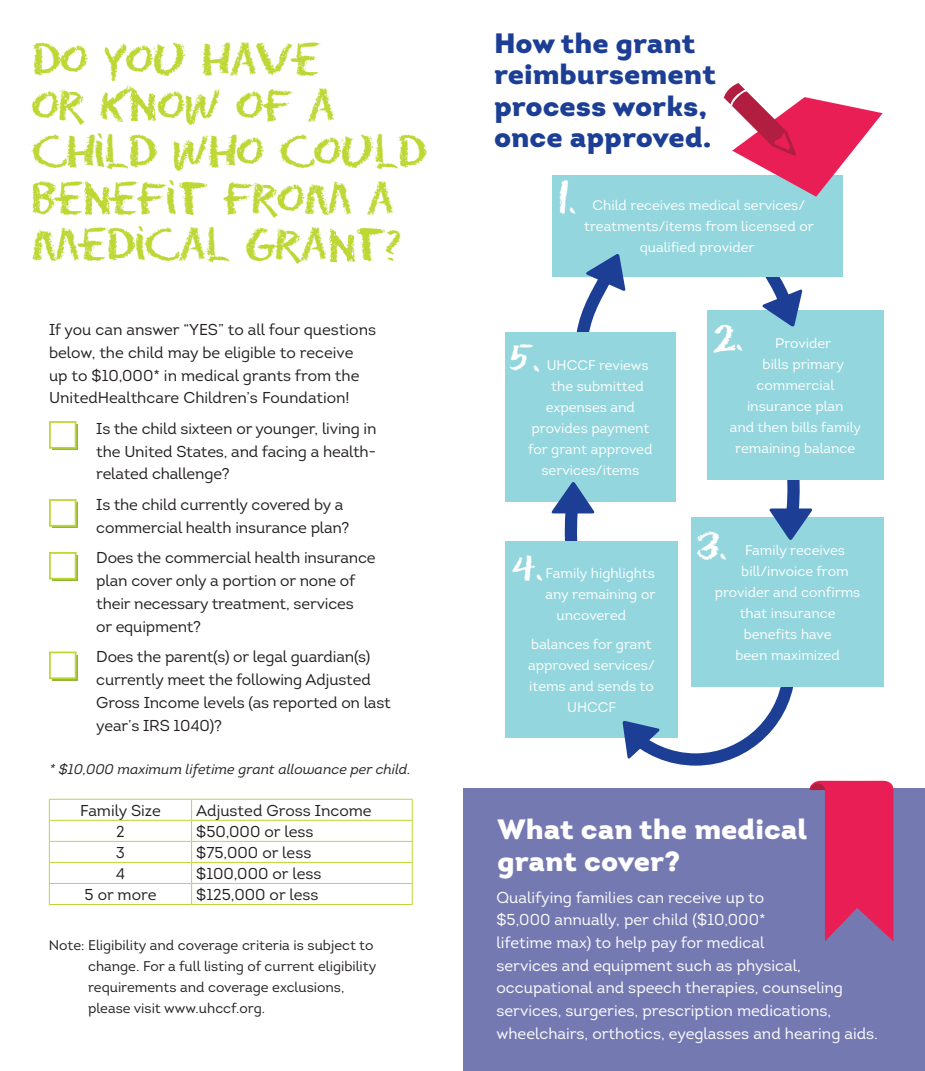
<style>
.page{position:relative;width:925px;height:1071px;background:#fff}
.page>*{position:absolute;margin:0;border:0;box-sizing:border-box;transform-origin:0 0}
.t1{font:42px/46.2px "Eraser";letter-spacing:-.04em;color:#bed734;scale:1.06 1}
.t2{font:35px "Eraser";color:#fff;scale:1.06 1}
.t3{font:900 28px/31.5px "Intro";color:#1c3e94;scale:1.06 1}
.t4{font:900 28px/31.5px "Intro";color:#fff;scale:1.06 1}
.t5{font:15.75px/22.8px "Intro";letter-spacing:-.01em;color:#231f20}
.t6{font:15.75px/22.8px "Intro";color:#fff}
.t7{font:14px/21px "Intro";color:#fff;text-align:center}
.t8{font:14px/21px "Intro";color:#231f20}
.t9{font:italic 14px "Intro";color:#231f20}
.s1{color:#fff}
</style>
<div class="page">
<div style="left:463px;top:789px;width:461px;height:282px;background:#7579b2"></div>
<div style="left:552px;top:175px;width:289px;height:102px;background:#93d6de"></div>
<svg style="left:576px;top:254px;width:50px;height:78px"></svg>
<div style="left:505px;top:332px;width:170px;height:170px;background:#93d6de"></div>
<svg style="left:550px;top:482px;width:47px;height:60px"></svg>
<div style="left:505px;top:542px;width:172px;height:196px;background:#93d6de"></div>
<svg style="left:622px;top:654px;width:171px;height:112px"></svg>
<div style="left:691px;top:518px;width:192px;height:169px;background:#93d6de"></div>
<svg style="left:768px;top:480px;width:45px;height:60px"></svg>
<div style="left:706px;top:311px;width:177px;height:169px;background:#93d6de"></div>
<svg style="left:740px;top:277px;width:62px;height:50px"></svg>
<div style="left:52px;top:424px;width:26px;height:26px;background:#a7c738"></div>
<div style="left:49px;top:421px;width:27px;height:28px;background:#fff;border:2px solid #bed734"></div>
<div style="left:52px;top:502px;width:26px;height:26px;background:#a7c738"></div>
<div style="left:49px;top:499px;width:27px;height:28px;background:#fff;border:2px solid #bed734"></div>
<div style="left:52px;top:555px;width:26px;height:26px;background:#a7c738"></div>
<div style="left:49px;top:552px;width:27px;height:28px;background:#fff;border:2px solid #bed734"></div>
<svg style="left:52px;top:655px;width:26px;height:26px"></svg>
<div style="left:49px;top:652px;width:27px;height:27px;background:#fff;border:2px solid #bed734"></div>
<hr style="left:49px;top:799px;width:142px;height:1px;background:#bed734">
<hr style="left:191px;top:799px;width:221px;height:1px;background:#bed734">
<hr style="left:49px;top:820px;width:142px;height:1px;background:#bed734">
<hr style="left:191px;top:820px;width:221px;height:1px;background:#bed734">
<hr style="left:49px;top:841px;width:142px;height:1px;background:#bed734">
<hr style="left:191px;top:841px;width:221px;height:1px;background:#bed734">
<hr style="left:49px;top:862px;width:142px;height:1px;background:#bed734">
<hr style="left:191px;top:862px;width:221px;height:1px;background:#bed734">
<hr style="left:49px;top:883px;width:142px;height:1px;background:#bed734">
<svg style="left:49px;top:800px;width:1px;height:104px"></svg>
<hr style="left:191px;top:883px;width:221px;height:1px;background:#bed734">
<svg style="left:191px;top:800px;width:1px;height:104px"></svg>
<svg style="left:412px;top:800px;width:1px;height:104px"></svg>
<hr style="left:49px;top:904px;width:142px;height:1px;background:#bed734">
<hr style="left:191px;top:904px;width:221px;height:1px;background:#bed734">
<svg style="left:723px;top:83px;width:159px;height:114px"></svg>
<svg style="left:809px;top:781px;width:84px;height:160px"></svg>
<svg style="left:130px;top:88px;width:26px;height:33px"></svg>
<svg style="left:84px;top:181px;width:26px;height:34px"></svg>
<svg style="left:329px;top:229px;width:26px;height:33px"></svg>
<h1 class="t1" style="left:32px;top:36px;width:375px">DO YOU HAVE<br>OR K<span class="s1">N</span>OW OF A<br>CHILD WHO COULD<br>BE<span class="s1">N</span>EFIT FROM A<br>MEDICAL GRA<span class="s1">N</span>T?</h1>
<p class="t5" style="left:49px;top:318px;width:328px">If you can answer “YES” to all four questions below, the child may be eligible to receive<br>up to $10,000* in medical grants from the UnitedHealthcare Children’s Foundation!</p>
<p class="t5" style="left:96px;top:417px;width:282px;text-align:justify">Is the child sixteen or younger, living in the United States, and facing a health&shy;related challenge?</p>
<p class="t5" style="left:96px;top:493px;width:254px">Is the child currently covered by a commercial health insurance plan?</p>
<p class="t5" style="left:96px;top:547px;width:281px">Does the commercial health insurance plan cover only a portion or none of their necessary treatment, services<br>or equipment?</p>
<p class="t5" style="left:96px;top:646px;width:296px">Does the parent(s) or legal guardian(s) currently meet the following Adjusted Gross Income levels (as reported on last year’s IRS 1040)?</p>
<p class="t9" style="left:50px;top:760px;width:362px">* $10,000 maximum lifetime grant allowance per child.</p>
<p class="t5" style="left:80px;top:799px;width:82px">Family Size</p>
<p class="t5" style="left:196px;top:799px;width:177px">Adjusted Gross Income</p>
<p class="t5" style="left:116px;top:820px;width:10px">2</p>
<p class="t5" style="left:196px;top:820px;width:119px">$50,000 or less</p>
<p class="t5" style="left:116px;top:841px;width:11px">3</p>
<p class="t5" style="left:196px;top:841px;width:117px">$75,000 or less</p>
<p class="t5" style="left:116px;top:862px;width:11px">4</p>
<p class="t5" style="left:196px;top:862px;width:127px">$100,000 or less</p>
<p class="t5" style="left:84px;top:883px;width:73px">5 or more</p>
<p class="t5" style="left:196px;top:883px;width:124px">$125,000 or less</p>
<p class="t8" style="left:88px;top:935px;width:290px;text-indent:-39px">Note: Eligibility and coverage criteria is subject to change. For a full listing of current eligibility requirements and coverage exclusions, please visit www.uhccf.org.</p>
<h3 class="t3" style="left:494px;top:27px;width:211px">How the grant reimbursement process works, once approved.</h3>
<h2 class="t2" style="left:557px;top:180px;width:20px">1.</h2>
<p class="t7" style="left:584px;top:195px;width:231px">Child receives medical services/ treatments/items from licensed or qualified provider</p>
<h2 class="t2" style="left:509px;top:338px;width:31px">5.</h2>
<p class="t7" style="left:546px;top:355px;width:103px">UHCCF reviews</p>
<p class="t7" style="left:551px;top:376px;width:94px">the submitted</p>
<p class="t7" style="left:545px;top:397px;width:91px">expenses and</p>
<p class="t7" style="left:531px;top:418px;width:119px">provides payment</p>
<p class="t7" style="left:528px;top:439px;width:126px">for grant approved</p>
<p class="t7" style="left:541px;top:460px;width:99px">services/items</p>
<h2 class="t2" style="left:512px;top:547px;width:32px">4.</h2>
<p class="t7" style="left:545px;top:563px;width:111px">Family highlights</p>
<p class="t7" style="left:545px;top:584px;width:111px">any remaining or</p>
<p class="t7" style="left:556px;top:605px;width:71px">uncovered</p>
<p class="t7" style="left:528px;top:634px;width:128px">balances for grant approved services/ items and sends to<br>UHCCF</p>
<h2 class="t2" style="left:712px;top:317px;width:31px">2.</h2>
<p class="t7" style="left:775px;top:333px;width:57px">Provider</p>
<p class="t7" style="left:762px;top:354px;width:83px">bills primary</p>
<p class="t7" style="left:756px;top:375px;width:79px">commercial</p>
<p class="t7" style="left:746px;top:396px;width:98px">insurance plan</p>
<p class="t7" style="left:729px;top:417px;width:133px">and then bills family</p>
<p class="t7" style="left:735px;top:438px;width:121px">remaining balance</p>
<h2 class="t2" style="left:695px;top:526px;width:32px">3.</h2>
<p class="t7" style="left:745px;top:540px;width:101px">Family receives</p>
<p class="t7" style="left:741px;top:561px;width:109px">bill/invoice from</p>
<p class="t7" style="left:714px;top:582px;width:147px">provider and confirms</p>
<p class="t7" style="left:739px;top:603px;width:97px">that insurance</p>
<p class="t7" style="left:743px;top:624px;width:89px">benefits have</p>
<p class="t7" style="left:735px;top:645px;width:106px">been maximized</p>
<h3 class="t4" style="left:497px;top:813px;width:293px">What can the medical grant cover?</h3>
<p class="t6" style="left:496px;top:886px;width:383px">Qualifying families can receive up to<br>$5,000 annually, per child ($10,000*<br>lifetime max) to help pay for medical<br>services and equipment such as physical, occupational and speech therapies, counseling services, surgeries, prescription medications, wheelchairs, orthotics, eyeglasses and hearing aids.</p>
</div>
